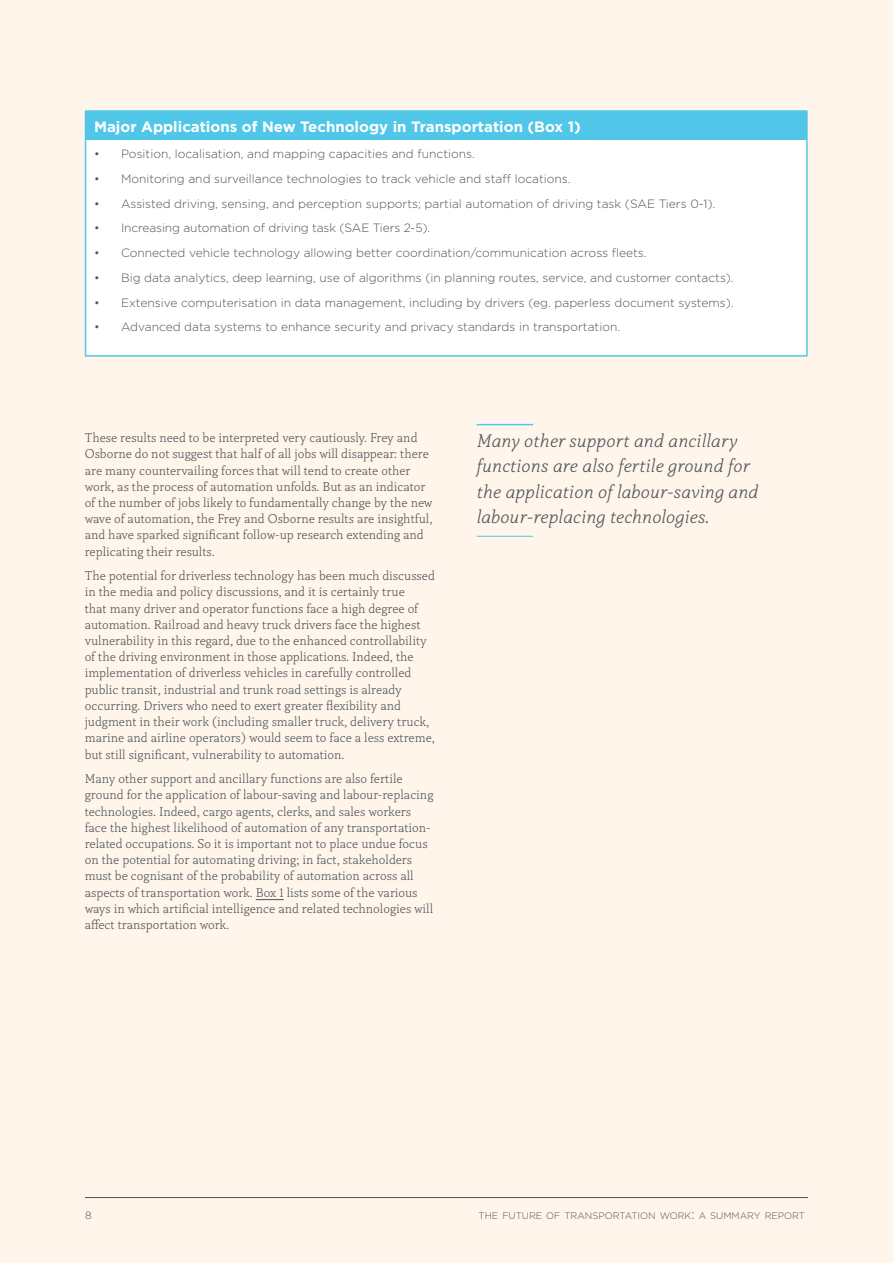
<style>
.page{position:relative;width:893px;height:1263px;background:#fff5ea}
.page>*{position:absolute;margin:0;border:0;box-sizing:border-box;transform-origin:0 0}
.t1{font:italic 300 19.5px/25.5px "Capitolina";letter-spacing:.01em;color:#4d525a}
.t2{font:700 15px "Gotham";color:#fff}
.t3{font:300 13.5px/16.2px "Capitolina";color:#4d525a}
.t4{font:300 12px "Gotham";color:#4d525a}
.t5{font:300 10.5px "Gotham";color:#4d525a}
.t6{font:300 9.45px "Gotham";color:#4d525a}
.s1{font-size:13.5px}
</style>
<div class="page">
<svg style="left:256px;top:899px;width:28px;height:1px"></svg>
<hr style="left:477px;top:424px;width:56px;height:1px;background:#50c7e8">
<hr style="left:477px;top:536px;width:56px;height:1px;background:#50c7e8">
<hr style="left:85px;top:1197px;width:723px;height:1px;background:#4d525a">
<div style="left:86px;top:111px;width:721px;height:29px;background:#50c7e8"></div>
<div style="left:86px;top:140px;width:721px;height:216px;background:#fff"></div>
<hr style="left:85px;top:110px;width:723px;height:2px;background:#50c7e8">
<svg style="left:85px;top:112px;width:1px;height:28px"></svg>
<hr style="left:806px;top:112px;width:2px;height:28px;background:#50c7e8">
<hr style="left:85px;top:140px;width:1px;height:215px;background:#50c7e8">
<hr style="left:806px;top:140px;width:2px;height:215px;background:#50c7e8">
<hr style="left:85px;top:355px;width:723px;height:2px;background:#50c7e8">
<p class="t2" style="left:94px;top:118px;width:488px">Major Applications of New Technology in Transportation (Box 1)</p>
<p class="t4" style="left:94px;top:147px;width:382px">• Position, localisation, and mapping capacities and functions.</p>
<p class="t4" style="left:94px;top:172px;width:478px">• Monitoring and surveillance technologies to track vehicle and staff locations.</p>
<p class="t4" style="left:94px;top:197px;width:623px">• Assisted driving, sensing, and perception supports; partial automation of driving task (SAE Tiers 0-1).</p>
<p class="t4" style="left:94px;top:222px;width:338px">• Increasing automation of driving task (SAE Tiers 2-5).</p>
<p class="t4" style="left:94px;top:246px;width:554px">• Connected vehicle technology allowing better coordination/communication across fleets.</p>
<p class="t4" style="left:94px;top:271px;width:641px">• Big data analytics, deep learning, use of algorithms (in planning routes, service, and customer contacts).</p>
<p class="t4" style="left:94px;top:296px;width:641px">• Extensive computerisation in data management, including by drivers (eg. paperless document systems).</p>
<p class="t4" style="left:94px;top:320px;width:528px">• Advanced data systems to enhance security and privacy standards in transportation.</p>
<p class="t3" style="left:85px;top:430px;width:349px">These results need to be interpreted very cautiously. Frey and Osborne do not suggest that half of all jobs will disappear: there are many countervailing forces that will tend to create other work, as the process of automation unfolds. But as an indicator of the number of jobs likely to fundamentally change by the new wave of automation, the Frey and Osborne results are insightful, and have sparked significant follow-up research extending and replicating their results.</p>
<p class="t3" style="left:85px;top:568px;width:352px">The potential for driverless technology has been much discussed in the media and policy discussions, and it is certainly true<br>that many driver and operator functions face a high degree of automation. Railroad and heavy truck drivers face the highest vulnerability in this regard, due to the enhanced controllability of the driving environment in those applications. Indeed, the implementation of driverless vehicles in carefully controlled public transit, industrial and trunk road settings is already occurring. Drivers who need to exert greater flexibility and judgment in their work (including smaller truck, delivery truck, marine and airline operators) would seem to face a less extreme, but still significant, vulnerability to automation.</p>
<p class="t3" style="left:85px;top:771px;width:350px">Many other support and ancillary functions are also fertile ground for the application of labour-saving and labour-replacing technologies. Indeed, cargo agents, clerks, and sales workers face the highest likelihood of automation of any transportation&shy;related occupations. So it is important not to place undue focus on the potential for automating driving; in fact, stakeholders must be cognisant of the probability of automation across all aspects of transportation work. Box 1 lists some of the various ways in which artificial intelligence and related technologies will affect transportation work.</p>
<h1 class="t1" style="left:477px;top:428px;width:283px">Many other support and ancillary functions are also fertile ground for the application of labour-saving and labour-replacing technologies.</h1>
<p class="t5" style="left:85px;top:1209px;width:8px">8</p>
<p class="t6" style="left:479px;top:1210px;width:328px">THE FUTURE OF TRANSPORTATION WORK<span class="s1">:</span> A SUMMARY REPORT</p>
</div>
